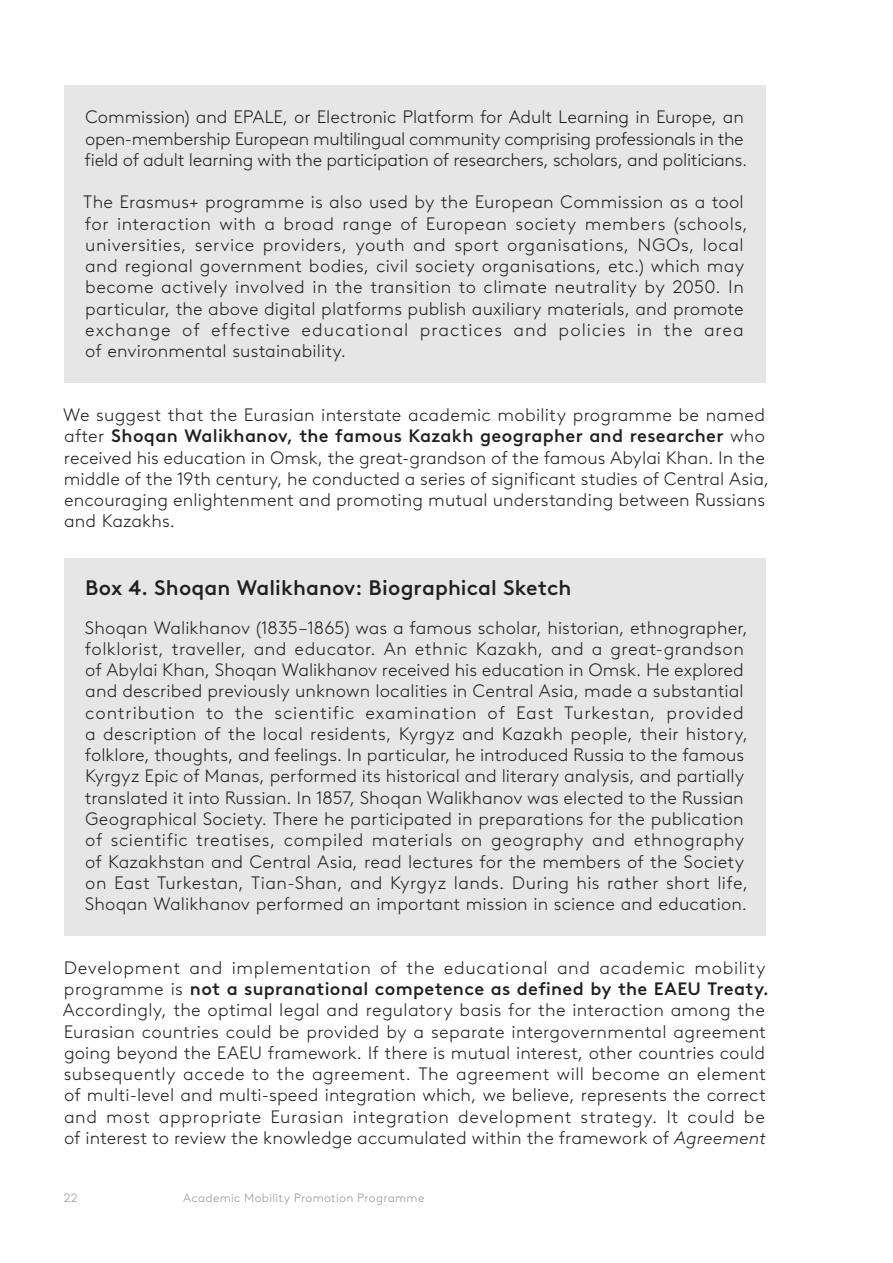
<style>
.page{position:relative;width:893px;height:1263px;background:#fff}
.page>*{position:absolute;margin:0;border:0;box-sizing:border-box;transform-origin:0 0}
.Vrezka_Zag{font:500 21px "Brown LL Cyr";letter-spacing:.005em;color:#231f20}
.Vrezka_text-12pt{font:300 18px/21.3px "Brown LL Cyr";letter-spacing:.01em;color:#231f20}
.Text-RU-12pt_EN{font:300 18px/21.3px "Brown LL Cyr";letter-spacing:.01em;color:#231f20}
.Vrezka_text-12pt-2{font:300 18px/21.3px "Brown LL Cyr";letter-spacing:-.015em;color:#231f20}
.t1{font:300 12px "Brown LL Cyr";letter-spacing:.025em;color:#939598}
.s1{font-weight:500}
.s2{font-style:italic}
</style>
<div class="page">
<div style="left:64px;top:85px;width:701px;height:107px;background:#e7e6e7"></div>
<div style="left:64px;top:170px;width:701px;height:213px;background:#e7e6e7"></div>
<div style="left:64px;top:558px;width:701px;height:64px;background:#e7e6e7"></div>
<div style="left:64px;top:595px;width:701px;height:341px;background:#e7e6e7"></div>
<p class="Vrezka_text-12pt-2" style="left:84px;top:106px;width:664px">Commission) and EPALE, or Electronic Platform for Adult Learning in Europe, an open-membership European multilingual community comprising professionals in the field of adult learning with the participation of researchers, scholars, and politicians.</p>
<p class="Vrezka_text-12pt" style="left:83px;top:191px;width:666px">The Erasmus+ programme is also used by the European Commission as a tool for interaction with a broad range of European society members (schools, universities, service providers, youth and sport organisations, NGOs, local and regional government bodies, civil society organisations, etc.) which may become actively involved in the transition to climate neutrality by 2050. In particular, the above digital platforms publish auxiliary materials, and promote exchange of effective educational practices and policies in the area of environmental sustainability.</p>
<p class="Text-RU-12pt_EN" style="left:63px;top:404px;width:707px">We suggest that the Eurasian interstate academic mobility programme be named after <span class="s1">Shoqan Walikhanov, the famous Kazakh geographer and researcher</span> who received his education in Omsk, the great-grandson of the famous Abylai Khan. In the middle of the 19th century, he conducted a series of significant studies of Central Asia, encouraging enlightenment and promoting mutual understanding between Russians and Kazakhs.</p>
<p class="Vrezka_Zag" style="left:85px;top:575px;width:488px">Box 4. Shoqan Walikhanov: Biographical Sketch</p>
<p class="Vrezka_text-12pt" style="left:85px;top:617px;width:665px">Shoqan Walikhanov (1835–1865) was a famous scholar, historian, ethnographer, folklorist, traveller, and educator. An ethnic Kazakh, and a great-grandson of Abylai Khan, Shoqan Walikhanov received his education in Omsk. He explored and described previously unknown localities in Central Asia, made a substantial contribution to the scientific examination of East Turkestan, provided a description of the local residents, Kyrgyz and Kazakh people, their history, folklore, thoughts, and feelings. In particular, he introduced Russia to the famous Kyrgyz Epic of Manas, performed its historical and literary analysis, and partially translated it into Russian. In 1857, Shoqan Walikhanov was elected to the Russian Geographical Society. There he participated in preparations for the publication of scientific treatises, compiled materials on geography and ethnography of Kazakhstan and Central Asia, read lectures for the members of the Society on East Turkestan, Tian-Shan, and Kyrgyz lands. During his rather short life, Shoqan Walikhanov performed an important mission in science and education.</p>
<p class="Text-RU-12pt_EN" style="left:63px;top:957px;width:707px">Development and implementation of the educational and academic mobility programme is <span class="s1">not a supranational competence as defined by the EAEU Treaty.<br></span>Accordingly, the optimal legal and regulatory basis for the interaction among the Eurasian countries could be provided by a separate intergovernmental agreement going beyond the EAEU framework. If there is mutual interest, other countries could subsequently accede to the agreement. The agreement will become an element of multi-level and multi-speed integration which, we believe, represents the correct and most appropriate Eurasian integration development strategy. It could be of interest to review the knowledge accumulated within the framework of <span class="s2">Agreement</span></p>
<p class="t1" style="left:64px;top:1191px;width:15px">22</p>
<p class="t1" style="left:183px;top:1191px;width:243px">Academic Mobility Promotion Programme</p>
</div>
